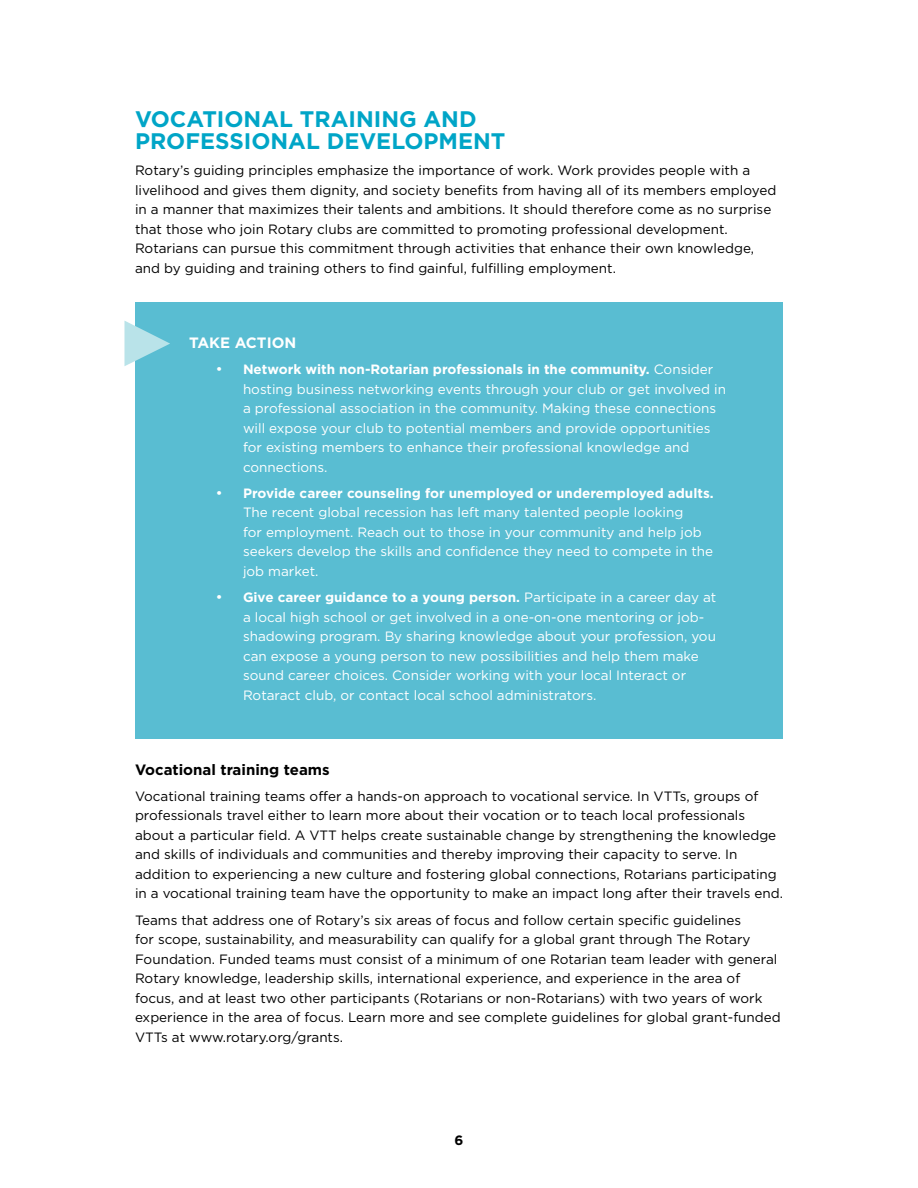
<style>
.page{position:relative;width:918px;height:1188px;background:#fff}
.page>*{position:absolute;margin:0;border:0;box-sizing:border-box;transform-origin:0 0}
.t1{font:700 22.5px "Gotham";color:#00a5c7}
.t2{font:700 15px "Gotham";color:#000}
.t3{font:700 15px "Gotham";color:#fff}
.t4{font:13.5px/19.5px "Gotham";color:#000}
.t5{font:13.5px/19.5px "Gotham";color:#fff}
.t6{font:700 13.5px "Gotham";color:#000}
.s1{font-weight:700}
</style>
<div class="page">
<div style="left:135px;top:302px;width:648px;height:437px;background:#59bdd2"></div>
<svg style="left:124px;top:321px;width:46px;height:45px"></svg>
<h1 class="t1" style="left:135px;top:106px;width:83px">Vo cation</h1>
<h1 class="t1" style="left:261px;top:106px;width:100px">al trainin</h1>
<h1 class="t1" style="left:399px;top:106px;width:60px">g and</h1>
<h1 class="t1" style="left:135px;top:128px;width:96px">profession</h1>
<h1 class="t1" style="left:288px;top:128px;width:201px">al development</h1>
<p class="t4" style="left:135px;top:161px;width:643px">Rotary’s guiding principles emphasize the importance of work. Work provides people with a livelihood and gives them dignity, and society benefits from having all of its members employed in a manner that maximizes their talents and ambitions. It should therefore come as no surprise that those who join Rotary clubs are committed to promoting professional development.<br>Rotarians can pursue this commitment through activities that enhance their own knowledge, and by guiding and training others to find gainful, fulfilling employment.</p>
<p class="t3" style="left:189px;top:334px;width:79px">Take Action</p>
<p class="t5" style="left:243px;top:359px;width:485px;text-indent:-27px">• <span class="s1">Network with non-Rotarian professionals in the community.</span> Consider hosting business networking events through your club or get involved in a professional association in the community. Making these connections will expose your club to potential members and provide opportunities for existing members to enhance their professional knowledge and connections.</p>
<p class="t5" style="left:243px;top:483px;width:472px;text-indent:-27px">• <span class="s1">Provide career counseling for unemployed or underemployed adults.<br></span>The recent global recession has left many talented people looking<br>for employment. Reach out to those in your community and help job seekers develop the skills and confidence they need to compete in the job market.</p>
<p class="t5" style="left:243px;top:587px;width:475px;text-indent:-27px">• <span class="s1">Give career guidance to a young person.</span> Participate in a career day at a local high school or get involved in a one-on-one mentoring or job&shy;shadowing program. By sharing knowledge about your profession, you can expose a young person to new possibilities and help them make sound career choices. Consider working with your local Interact or Rotaract club, or contact local school administrators.</p>
<p class="t2" style="left:135px;top:761px;width:196px">Vocational training teams</p>
<p class="t4" style="left:135px;top:786px;width:650px">Vocational training teams offer a hands-on approach to vocational service. In VTTs, groups of professionals travel either to learn more about their vocation or to teach local professionals about a particular field. A VTT helps create sustainable change by strengthening the knowledge and skills of individuals and communities and thereby improving their capacity to serve. In addition to experiencing a new culture and fostering global connections, Rotarians participating in a vocational training team have the opportunity to make an impact long after their travels end.</p>
<p class="t4" style="left:135px;top:910px;width:647px">Teams that address one of Rotary’s six areas of focus and follow certain specific guidelines<br>for scope, sustainability, and measurability can qualify for a global grant through The Rotary Foundation. Funded teams must consist of a minimum of one Rotarian team leader with general Rotary knowledge, leadership skills, international experience, and experience in the area of focus, and at least two other participants (Rotarians or non-Rotarians) with two years of work experience in the area of focus. Learn more and see complete guidelines for global grant-funded VTTs at www.rotary.org/grants.</p>
<p class="t6" style="left:455px;top:1133px;width:10px">6</p>
</div>
